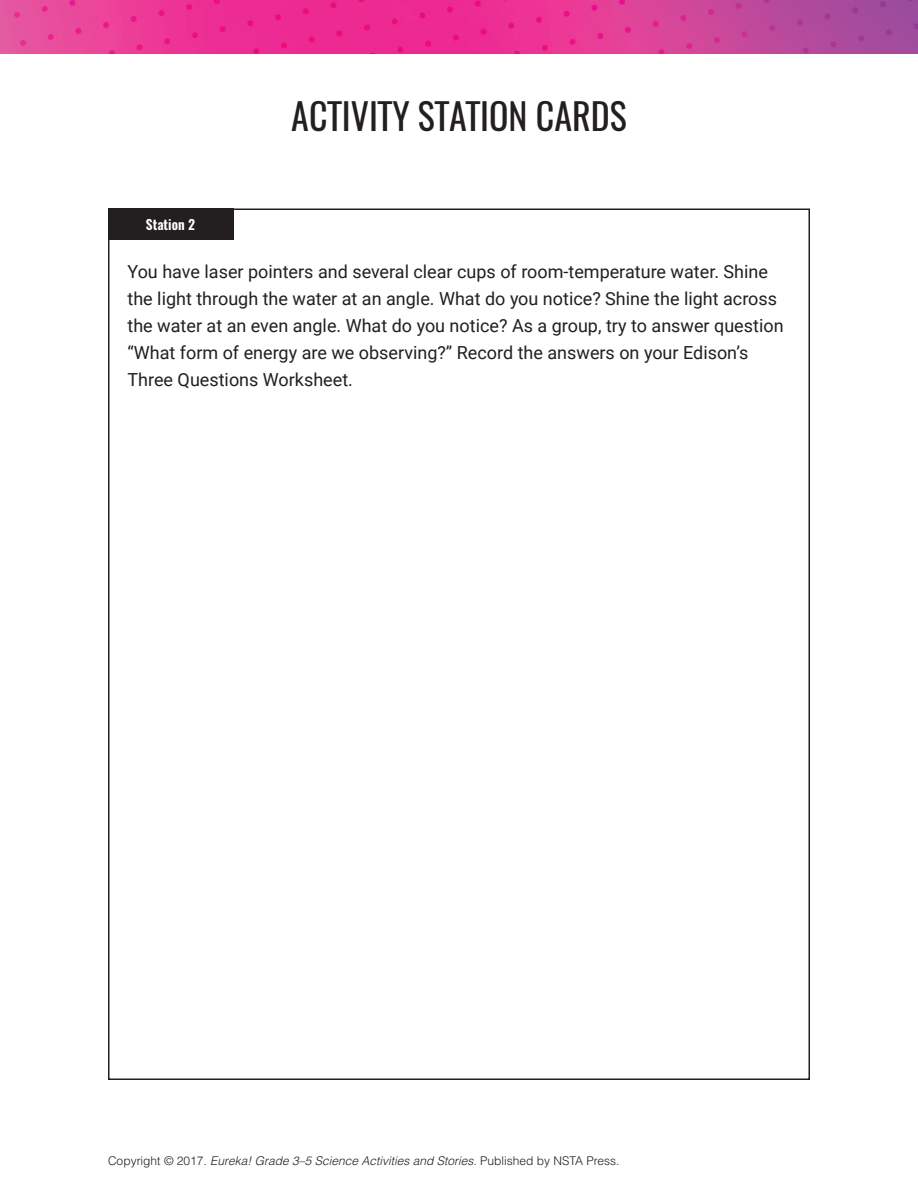
<style>
.page{position:relative;width:918px;height:1188px;background:#fff}
.page>*{position:absolute;margin:0;border:0;box-sizing:border-box;transform-origin:0 0}
.t1{font:36px "Oswald";color:#231f20}
.t2{font:18px/27px "Roboto";color:#231f20}
.t3{font:600 13.5px "Oswald";color:#fff}
.t4{font:italic 300 12px "Helvetica LT Std";color:#231f20}
.s1{font-style:normal}
</style>
<div class="page">
<img style="left:0;top:0;width:918px;height:54px">
<div style="left:108px;top:208px;width:125px;height:32px;background:#231f20"></div>
<p class="t3" style="left:146px;top:215px;width:51px">Station 2</p>
<p class="t1" style="left:291px;top:91px;width:337px">ACTIVITY STATION CARDS</p>
<p class="t2" style="left:128px;top:257px;width:658px">You have laser pointers and several clear cups of room-temperature water. Shine the light through the water at an angle. What do you notice? Shine the light across the water at an even angle. What do you notice? As a group, try to answer question “What form of energy are we observing?” Record the answers on your Edison’s Three Questions Worksheet.</p>
<p class="t4" style="left:108px;top:1154px;width:513px"><span class="s1">Copyright © 2017.</span> Eureka! Grade 3–5 Science Activities and Stories. <span class="s1">Published by NSTA Press.</span></p>
</div>
